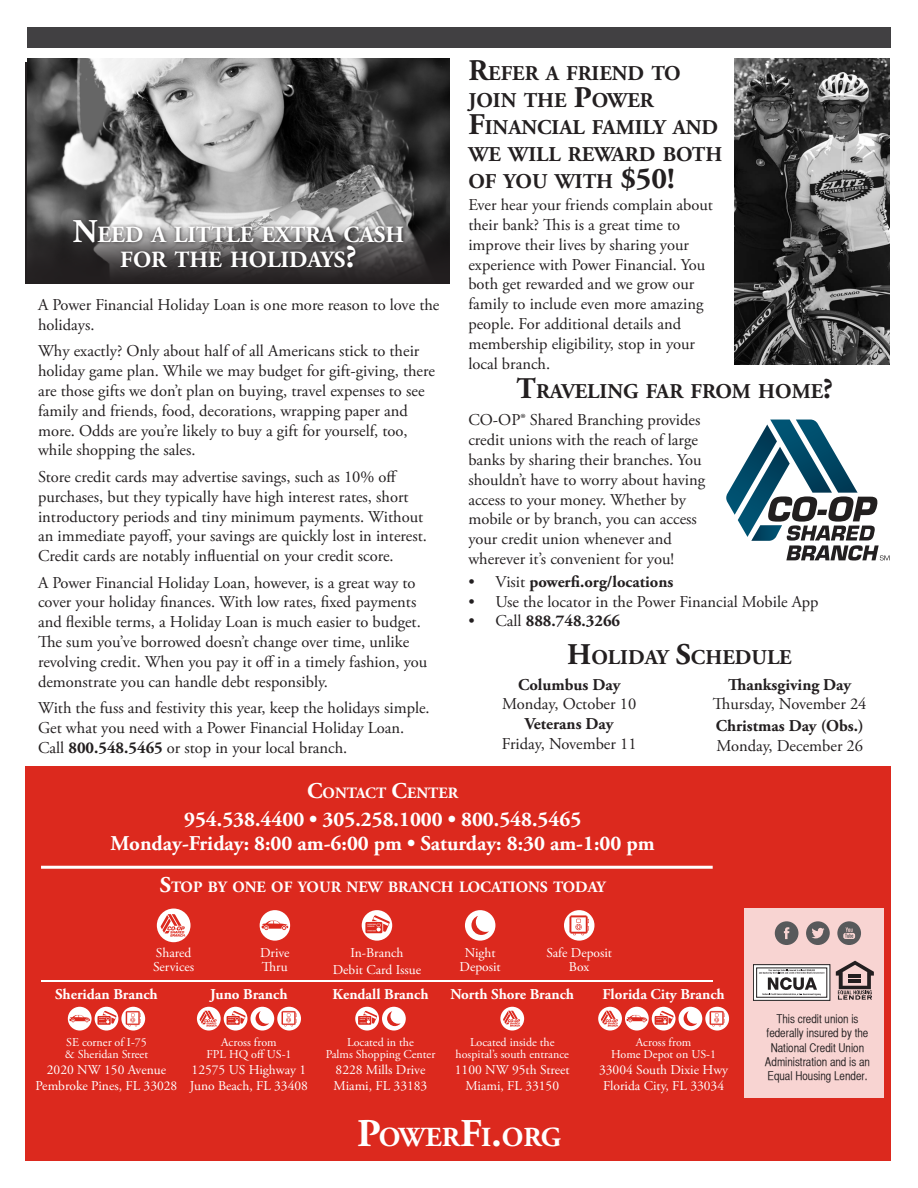
<style>
.page{position:relative;width:918px;height:1188px;background:#fff}
.page>*{position:absolute;margin:0;border:0;box-sizing:border-box;transform-origin:0 0}
.t1{font:700 27.6px "Adobe Garamond Pro";color:#fff}
.t2{font:700 23.25px/24.9px "Adobe Garamond Pro";color:#fff;text-align:center}
.t3{font:700 21px/27px "Adobe Garamond Pro";color:#231f20}
.t4{font:700 21px "Adobe Garamond Pro";color:#fff}
.t5{font:16.5px/19.8px "Adobe Garamond Pro";color:#231f20}
.t6{font:700 16.5px "Adobe Garamond Pro";color:#231f20}
.t7{font:16.5px "Adobe Garamond Pro";letter-spacing:-.02em;color:#231f20}
.t8{font:700 15.75px "Adobe Garamond Pro";color:#fff}
.t9{font:700 15px "Adobe Garamond Pro";color:#fff}
.t10{font:13.5px/16.2px "Adobe Garamond Pro";color:#fff;text-align:center}
.t11{font:12px/12px "Adobe Garamond Pro";color:#fff;text-align:center}
.t12{font:12px/14.4px "Helvetica CY Plain";color:#231f20;text-align:center}
.s1{font-size:33.15px}
.s2{font-weight:700}
.s3{font-size:30px}
.s4{font-weight:400}
.s5{font-size:22.5px}
.s6{font-size:39.3px}
</style>
<div class="page">
<div style="left:27px;top:27px;width:864px;height:21px;background:#414042"></div>
<img style="left:27px;top:58px;width:423px;height:226px">
<div style="left:26px;top:767px;width:865px;height:394px;background:#dc291e"></div>
<div style="left:70px;top:217px;width:337px;height:54px;background:#231f20;opacity:.75"></div>
<div style="left:745px;top:909px;width:139px;height:189px;background:#f8d4d2"></div>
<div style="left:753px;top:965px;width:77px;height:35px;background:#fff"></div>
<div style="left:753px;top:964px;width:77px;height:37px;border:1px solid #231f20"></div>
<div style="left:756px;top:967px;width:71px;height:31px;background:#fff;border:1px solid #231f20"></div>
<svg style="left:759px;top:969px;width:66px;height:27px"></svg>
<svg style="left:836px;top:961px;width:38px;height:39px"></svg>
<svg style="left:775px;top:921px;width:23px;height:24px"></svg>
<svg style="left:806px;top:921px;width:24px;height:24px"></svg>
<svg style="left:837px;top:921px;width:24px;height:24px"></svg>
<hr style="left:41px;top:980px;width:672px;height:2px;background:#fff">
<div style="left:157px;top:909px;width:34px;height:33px;background:#fff;border-radius:50%"></div>
<svg style="left:161px;top:914px;width:26px;height:23px"></svg>
<div style="left:260px;top:910px;width:30px;height:31px;background:#fff;border-radius:50%"></div>
<svg style="left:262px;top:921px;width:26px;height:9px"></svg>
<svg style="left:362px;top:910px;width:30px;height:31px"></svg>
<svg style="left:365px;top:915px;width:25px;height:18px"></svg>
<div style="left:465px;top:910px;width:30px;height:31px;background:#fff;border-radius:50%"></div>
<svg style="left:471px;top:916px;width:18px;height:19px"></svg>
<div style="left:564px;top:910px;width:30px;height:31px;background:#fff;border-radius:50%"></div>
<svg style="left:570px;top:915px;width:19px;height:20px"></svg>
<svg style="left:598px;top:1007px;width:24px;height:24px"></svg>
<svg style="left:601px;top:1011px;width:18px;height:16px"></svg>
<div style="left:625px;top:1007px;width:24px;height:24px;background:#fff;border-radius:50%"></div>
<svg style="left:626px;top:1015px;width:21px;height:7px"></svg>
<svg style="left:652px;top:1007px;width:24px;height:24px"></svg>
<svg style="left:655px;top:1011px;width:19px;height:14px"></svg>
<div style="left:679px;top:1007px;width:23px;height:24px;background:#fff;border-radius:50%"></div>
<svg style="left:684px;top:1011px;width:13px;height:15px"></svg>
<svg style="left:705px;top:1007px;width:24px;height:24px"></svg>
<svg style="left:710px;top:1011px;width:15px;height:15px"></svg>
<svg style="left:197px;top:1007px;width:24px;height:24px"></svg>
<svg style="left:200px;top:1011px;width:18px;height:16px"></svg>
<svg style="left:224px;top:1007px;width:23px;height:24px"></svg>
<svg style="left:227px;top:1011px;width:19px;height:14px"></svg>
<div style="left:250px;top:1007px;width:24px;height:24px;background:#fff;border-radius:50%"></div>
<svg style="left:256px;top:1011px;width:13px;height:15px"></svg>
<svg style="left:277px;top:1007px;width:24px;height:24px"></svg>
<svg style="left:282px;top:1011px;width:15px;height:15px"></svg>
<svg style="left:500px;top:1007px;width:24px;height:24px"></svg>
<svg style="left:503px;top:1011px;width:18px;height:16px"></svg>
<div style="left:68px;top:1007px;width:24px;height:24px;background:#fff;border-radius:50%"></div>
<svg style="left:69px;top:1015px;width:21px;height:7px"></svg>
<div style="left:95px;top:1007px;width:23px;height:24px;background:#fff;border-radius:50%"></div>
<svg style="left:97px;top:1011px;width:19px;height:14px"></svg>
<svg style="left:121px;top:1007px;width:24px;height:24px"></svg>
<svg style="left:126px;top:1011px;width:15px;height:15px"></svg>
<div style="left:355px;top:1007px;width:24px;height:24px;background:#fff;border-radius:50%"></div>
<svg style="left:358px;top:1011px;width:19px;height:14px"></svg>
<div style="left:382px;top:1007px;width:24px;height:24px;background:#fff;border-radius:50%"></div>
<svg style="left:387px;top:1011px;width:14px;height:15px"></svg>
<hr style="left:41px;top:866px;width:672px;height:3px;background:#fff">
<svg style="left:726px;top:420px;width:164px;height:141px"></svg>
<img style="left:734px;top:58px;width:156px;height:306px">
<h2 class="t2" style="left:73px;top:222px;width:333px"><span class="s1">N</span>EED A LITTLE EXTRA CASH<br>FOR THE HOLIDAYS<span class="s1">?</span></h2>
<p class="t5" style="left:38px;top:295px;width:403px">A Power Financial Holiday Loan is one more reason to love the holidays.</p>
<p class="t5" style="left:38px;top:342px;width:398px">Why exactly? Only about half of all Americans stick to their holiday game plan. While we may budget for gift-giving, there are those gifts we don’t plan on buying, travel expenses to see family and friends, food, decorations, wrapping paper and more. Odds are you’re likely to buy a gift for yourself, too, while shopping the sales.</p>
<p class="t5" style="left:38px;top:467px;width:390px">Store credit cards may advertise savings, such as 10% off purchases, but they typically have high interest rates, short introductory periods and tiny minimum payments. Without an immediate payoff, your savings are quickly lost in interest.<br>Credit cards are notably influential on your credit score.</p>
<p class="t5" style="left:38px;top:573px;width:391px">A Power Financial Holiday Loan, however, is a great way to cover your holiday finances. With low rates, fixed payments and flexible terms, a Holiday Loan is much easier to budget.<br>The sum you’ve borrowed doesn’t change over time, unlike revolving credit. When you pay it off in a timely fashion, you demonstrate you can handle debt responsibly.</p>
<p class="t5" style="left:38px;top:699px;width:393px">With the fuss and festivity this year, keep the holidays simple.<br>Get what you need with a Power Financial Holiday Loan.<br>Call <span class="s2">800.548.5465</span> or stop in your local branch.</p>
<p class="t3" style="left:468px;top:60px;width:256px"><span class="s3">R</span>EFER A FRIEND TO<br>JOIN THE <span class="s3">P</span>OWER<br><span class="s3">F</span>INANCIAL FAMILY AND<br>WE WILL REWARD BOTH<br>OF YOU WITH <span class="s3">$50!</span></p>
<p class="t5" style="left:468px;top:196px;width:246px">Ever hear your friends complain about their bank? This is a great time to improve their lives by sharing your experience with Power Financial. You both get rewarded and we grow our family to include even more amazing people. For additional details and membership eligibility, stop in your local branch.</p>
<p class="t3" style="left:517px;top:378px;width:318px"><span class="s3">T</span>RAVELING FAR FROM HOME<span class="s3">?</span></p>
<p class="t5" style="left:468px;top:411px;width:238px">CO-OP® Shared Branching provides credit unions with the reach of large banks by sharing their branches. You shouldn’t have to worry about having access to your money. Whether by mobile or by branch, you can access your credit union whenever and wherever it’s convenient for you!</p>
<p class="t6" style="left:468px;top:572px;width:206px"><span class="s4">• Visit</span> powerfi.org/locations</p>
<p class="t7" style="left:468px;top:591px;width:352px">• Use the locator in the Power Financial Mobile App</p>
<p class="t6" style="left:468px;top:611px;width:153px"><span class="s4">• Call</span> 888.748.3266</p>
<p class="t3" style="left:567px;top:644px;width:226px"><span class="s3">H</span>OLIDAY <span class="s3">S</span>CHEDULE</p>
<p class="t6" style="left:518px;top:675px;width:104px">Columbus Day</p>
<p class="t5" style="left:502px;top:695px;width:136px">Monday, October 10</p>
<p class="t6" style="left:525px;top:714px;width:90px">Veterans Day</p>
<p class="t5" style="left:502px;top:735px;width:136px">Friday, November 11</p>
<p class="t6" style="left:728px;top:675px;width:125px">Thanksgiving Day</p>
<p class="t5" style="left:713px;top:695px;width:155px">Thursday, November 24</p>
<p class="t6" style="left:716px;top:716px;width:150px">Christmas Day (Obs.)</p>
<p class="t5" style="left:716px;top:736px;width:148px">Monday, December 26</p>
<p class="t8" style="left:307px;top:784px;width:153px"><span class="s5">C</span>ONTACT <span class="s5">C</span>ENTER</p>
<p class="t4" style="left:111px;top:831px;width:546px">Monday-Friday: 8:00 am-6:00 pm • Saturday: 8:30 am-1:00 pm</p>
<p class="t4" style="left:184px;top:807px;width:399px">954.538.4400 • 305.258.1000 • 800.548.5465</p>
<p class="t8" style="left:160px;top:877px;width:448px"><span class="s5">S</span>TOP BY ONE OF YOUR NEW BRANCH LOCATIONS TODAY</p>
<p class="t10" style="left:153px;top:947px;width:42px;line-height:13.5px;text-align:left">Shared<br>Services</p>
<p class="t10" style="left:260px;top:947px;width:31px;line-height:13.5px;text-align:left">Drive<br>Thru</p>
<p class="t10" style="left:333px;top:946px;width:90px">In-Branch<br>Debit Card Issue</p>
<p class="t10" style="left:460px;top:947px;width:43px;line-height:13.5px">Night<br>Deposit</p>
<p class="t10" style="left:546px;top:947px;width:67px;line-height:13.5px">Safe Deposit<br>Box</p>
<p class="t9" style="left:55px;top:986px;width:104px">Sheridan Branch</p>
<p class="t11" style="left:65px;top:1036px;width:85px;text-align:left">SE corner of I-75 &amp; Sheridan Street</p>
<p class="t10" style="left:36px;top:1062px;width:143px">2020 NW 150 Avenue<br>Pembroke Pines, FL 33028</p>
<p class="t9" style="left:210px;top:986px;width:79px">Juno Branch</p>
<p class="t11" style="left:206px;top:1036px;width:87px">Across from<br>FPL HQ off US-1</p>
<p class="t10" style="left:190px;top:1062px;width:119px;text-align:left">12575 US Highway 1<br>Juno Beach, FL 33408</p>
<p class="t9" style="left:332px;top:986px;width:98px">Kendall Branch</p>
<p class="t11" style="left:326px;top:1036px;width:111px">Located in the<br>Palms Shopping Center</p>
<p class="t10" style="left:334px;top:1062px;width:95px;text-align:left">8228 Mills Drive<br>Miami, FL 33183</p>
<p class="t9" style="left:450px;top:986px;width:125px">North Shore Branch</p>
<p class="t11" style="left:456px;top:1036px;width:115px">Located inside the hospital’s south entrance</p>
<p class="t10" style="left:455px;top:1062px;width:116px">1100 NW 95th Street<br>Miami, FL 33150</p>
<h1 class="t1" style="left:357px;top:1122px;width:205px"><span class="s6">P</span>OWER<span class="s6">F</span>I<span class="s6">.</span>ORG</h1>
<p class="t9" style="left:602px;top:986px;width:124px">Florida City Branch</p>
<p class="t11" style="left:611px;top:1036px;width:106px">Across from<br>Home Depot on US-1</p>
<p class="t10" style="left:599px;top:1062px;width:131px">33004 South Dixie Hwy<br>Florida City, FL 33034</p>
<p class="t12" style="left:765px;top:1011px;width:107px">This credit union is federally insured by the<br>National Credit Union<br>Administration and is an<br>Equal Housing Lender.</p>
</div>
